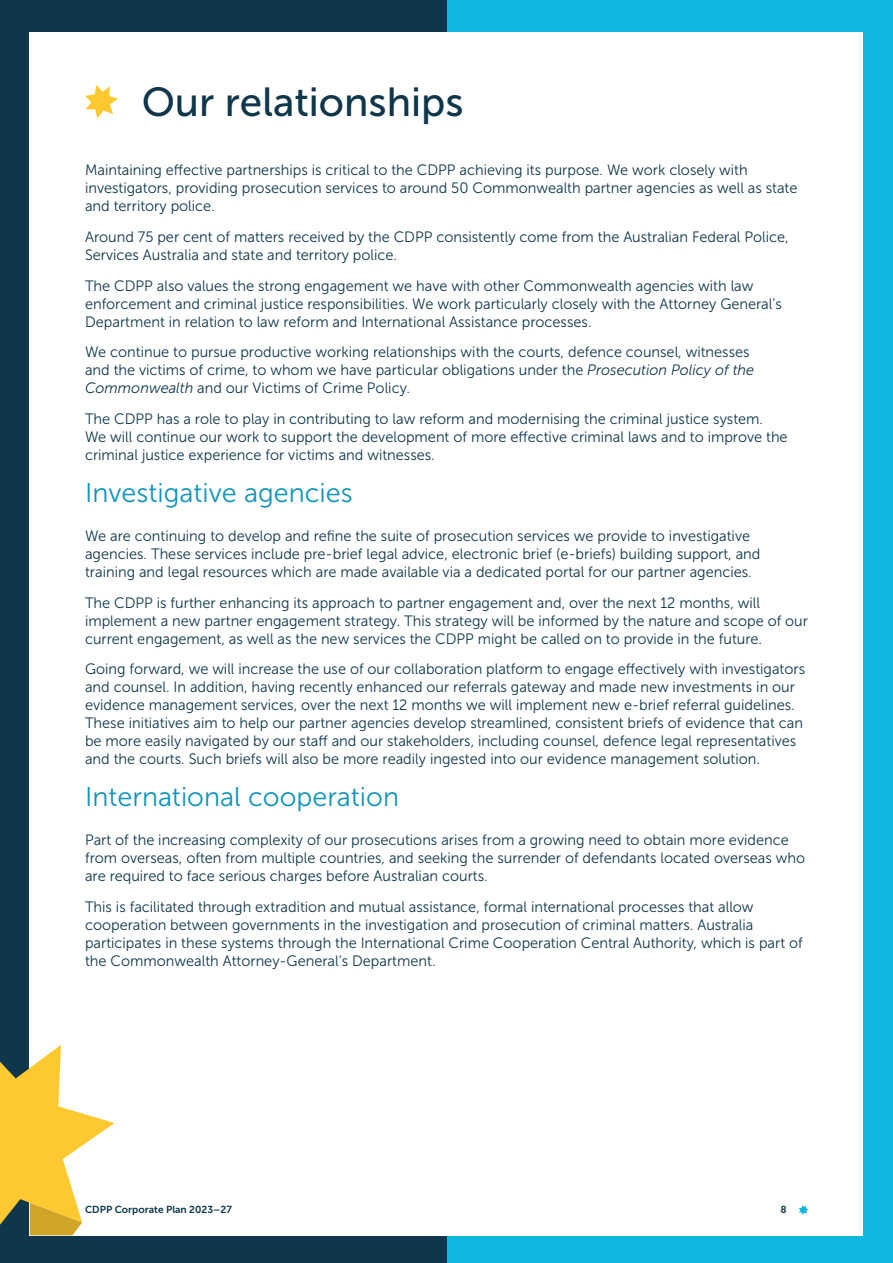
<style>
.page{position:relative;width:893px;height:1263px;background:#fff}
.page>*{position:absolute;margin:0;border:0;box-sizing:border-box;transform-origin:0 0}
.Heading_1{font:40.5px "Museo Sans 500";color:#0f364a}
.Heading_2{font:27px "Museo Sans 300";color:#1094b9}
.Body{font:15px/18px "Museo Sans 300";color:#0f364a}
.t1{font:10.2px "Museo Sans 700";color:#0f364a}
.s1{font-style:italic}
</style>
<div class="page">
<div style="left:446px;top:0;width:447px;height:1263px;background:#0fb6de"></div>
<div style="left:0;top:0;width:446px;height:1263px;background:#0f364a"></div>
<div style="left:30px;top:32px;width:833px;height:1203px;background:#fff"></div>
<svg style="left:0;top:1035px;width:115px;height:201px"></svg>
<svg style="left:799px;top:1205px;width:10px;height:10px"></svg>
<svg style="left:85px;top:85px;width:33px;height:33px"></svg>
<p class="Heading_1" style="left:142px;top:80px;width:323px">Our relationships</p>
<p class="Body" style="left:85px;top:161px;width:714px">Maintaining effective partnerships is critical to the CDPP achieving its purpose. We work closely with investigators, providing prosecution services to around 50 Commonwealth partner agencies as well as state and territory police.</p>
<p class="Body" style="left:85px;top:228px;width:705px">Around 75 per cent of matters received by the CDPP consistently come from the Australian Federal Police,<br>Services Australia and state and territory police.</p>
<p class="Body" style="left:85px;top:277px;width:698px">The CDPP also values the strong engagement we have with other Commonwealth agencies with law enforcement and criminal justice responsibilities. We work particularly closely with the Attorney General’s<br>Department in relation to law reform and International Assistance processes.</p>
<p class="Body" style="left:85px;top:343px;width:671px">We continue to pursue productive working relationships with the courts, defence counsel, witnesses and the victims of crime, to whom we have particular obligations under the <span class="s1">Prosecution Policy of the<br>Commonwealth</span> and our Victims of Crime Policy.</p>
<p class="Body" style="left:85px;top:410px;width:704px">The CDPP has a role to play in contributing to law reform and modernising the criminal justice system.<br>We will continue our work to support the development of more effective criminal laws and to improve the criminal justice experience for victims and witnesses.</p>
<p class="Heading_2" style="left:85px;top:478px;width:269px">Investigative agencies</p>
<p class="Body" style="left:85px;top:527px;width:677px">We are continuing to develop and refine the suite of prosecution services we provide to investigative agencies. These services include pre-brief legal advice, electronic brief (e-briefs) building support, and training and legal resources which are made available via a dedicated portal for our partner agencies.</p>
<p class="Body" style="left:85px;top:594px;width:724px">The CDPP is further enhancing its approach to partner engagement and, over the next 12 months, will implement a new partner engagement strategy. This strategy will be informed by the nature and scope of our current engagement, as well as the new services the CDPP might be called on to provide in the future.</p>
<p class="Body" style="left:85px;top:660px;width:722px">Going forward, we will increase the use of our collaboration platform to engage effectively with investigators and counsel. In addition, having recently enhanced our referrals gateway and made new investments in our evidence management services, over the next 12 months we will implement new e-brief referral guidelines.<br>These initiatives aim to help our partner agencies develop streamlined, consistent briefs of evidence that can be more easily navigated by our staff and our stakeholders, including counsel, defence legal representatives and the courts. Such briefs will also be more readily ingested into our evidence management solution.</p>
<p class="Heading_2" style="left:85px;top:782px;width:315px">International cooperation</p>
<p class="Body" style="left:85px;top:831px;width:722px">Part of the increasing complexity of our prosecutions arises from a growing need to obtain more evidence from overseas, often from multiple countries, and seeking the surrender of defendants located overseas who are required to face serious charges before Australian courts.</p>
<p class="Body" style="left:85px;top:898px;width:719px">This is facilitated through extradition and mutual assistance, formal international processes that allow cooperation between governments in the investigation and prosecution of criminal matters. Australia participates in these systems through the International Crime Cooperation Central Authority, which is part of the Commonwealth Attorney-General’s Department.</p>
<p class="t1" style="left:85px;top:1204px;width:148px">CDPP Corporate Plan 2023–27</p>
<p class="t1" style="left:780px;top:1204px;width:8px">8</p>
</div>
